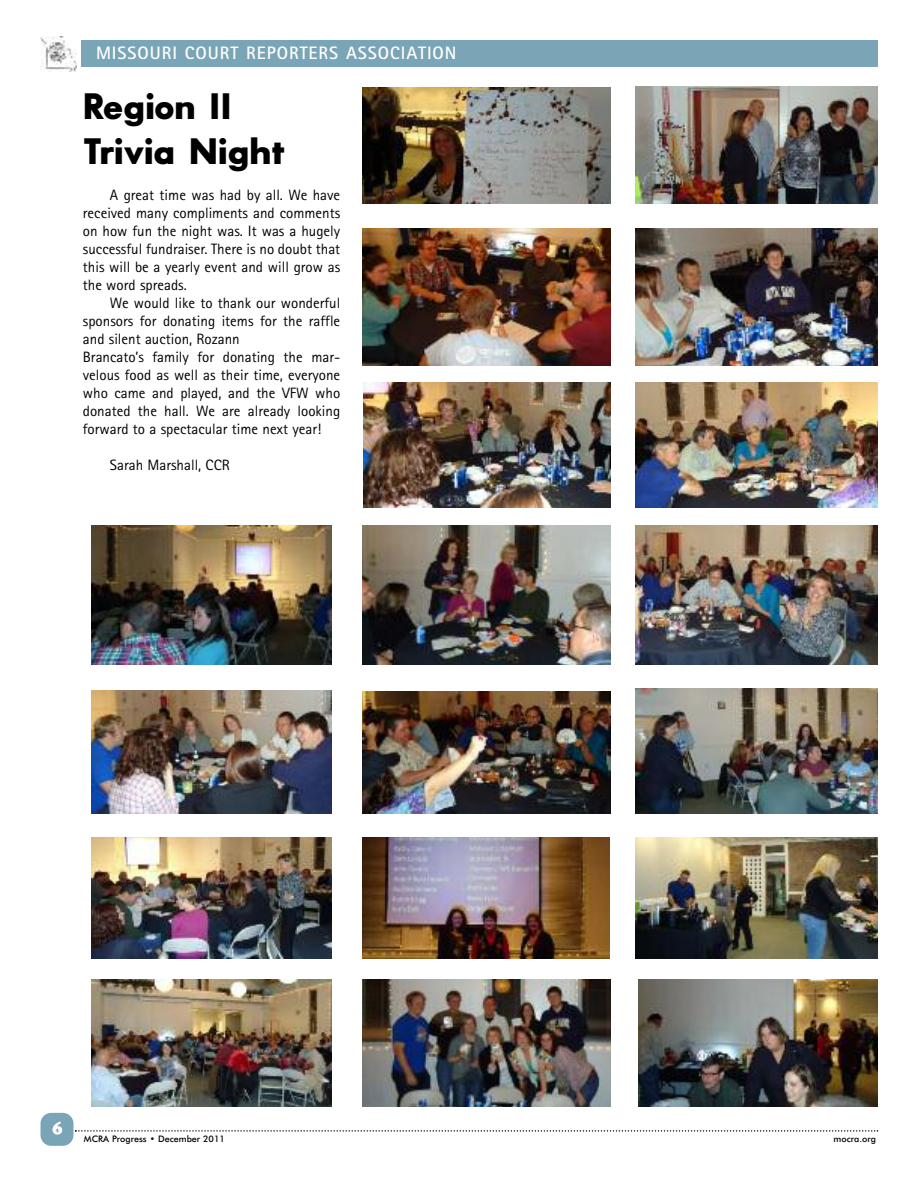
<style>
.page{position:relative;width:918px;height:1188px;background:#fff}
.page>*{position:absolute;margin:0;border:0;box-sizing:border-box;transform-origin:0 0}
.t1{font:700 36px/45.2px "Sans Serif";color:#000}
.t2{font:700 18px "Rotis Sans Serif";letter-spacing:.055em;color:#fff}
.t3{font:700 18px "Meridien";color:#fff}
.t4{font:15px/18px "Rotis Sans Serif";color:#000;text-align:justify}
.t5{font:500 9px "Futura";color:#000}
</style>
<div class="page">
<div style="left:40px;top:1113px;width:34px;height:33px;background:#7aa5b6;border-radius:11px"></div>
<svg style="left:75px;top:1130px;width:803px;height:2px"></svg>
<img style="left:40px;top:36px;width:37px;height:35px">
<div style="left:81px;top:40px;width:797px;height:27px;background:#7aa5b6"></div>
<img style="left:636px;top:383px;width:242px;height:125px">
<img style="left:362px;top:228px;width:248px;height:138px">
<img style="left:636px;top:228px;width:242px;height:138px">
<img style="left:362px;top:88px;width:248px;height:115px">
<img style="left:636px;top:87px;width:242px;height:116px">
<img style="left:636px;top:526px;width:242px;height:139px">
<img style="left:91px;top:526px;width:241px;height:139px">
<img style="left:636px;top:688px;width:242px;height:125px">
<img style="left:362px;top:692px;width:248px;height:121px">
<img style="left:91px;top:690px;width:241px;height:123px">
<img style="left:636px;top:837px;width:242px;height:121px">
<img style="left:362px;top:837px;width:248px;height:121px">
<img style="left:91px;top:837px;width:241px;height:121px">
<img style="left:638px;top:980px;width:240px;height:127px">
<img style="left:362px;top:980px;width:248px;height:127px">
<img style="left:91px;top:980px;width:241px;height:127px">
<img style="left:363px;top:383px;width:247px;height:125px">
<img style="left:362px;top:526px;width:248px;height:139px">
<p class="t2" style="left:96px;top:47px;width:362px">MISSOURI COURT REPORTERS ASSOCIATION</p>
<h1 class="t1" style="left:83px;top:84px;width:204px">Region II<br>Trivia Night</h1>
<p class="t4" style="left:83px;top:188px;width:259px;text-indent:27px">A great time was had by all. We have received many compliments and comments on how fun the night was. It was a hugely successful fundraiser. There is no doubt that this will be a yearly event and will grow as the word spreads.</p>
<p class="t4" style="left:83px;top:296px;width:259px;text-align:left;text-indent:27px">We would like to thank our wonderful sponsors for donating items for the raffle and silent auction, Rozann<br>Brancato’s family for donating the mar&shy;velous food as well as their time, everyone who came and played, and the VFW who donated the hall. We are already looking forward to a spectacular time next year!</p>
<p class="t4" style="left:110px;top:458px;width:121px">Sarah Marshall, CCR</p>
<p class="t3" style="left:52px;top:1121px;width:12px">6</p>
<p class="t5" style="left:84px;top:1136px;width:143px">MCRA Progress • December 2011</p>
<p class="t5" style="left:834px;top:1135px;width:44px">mocra.org</p>
</div>
